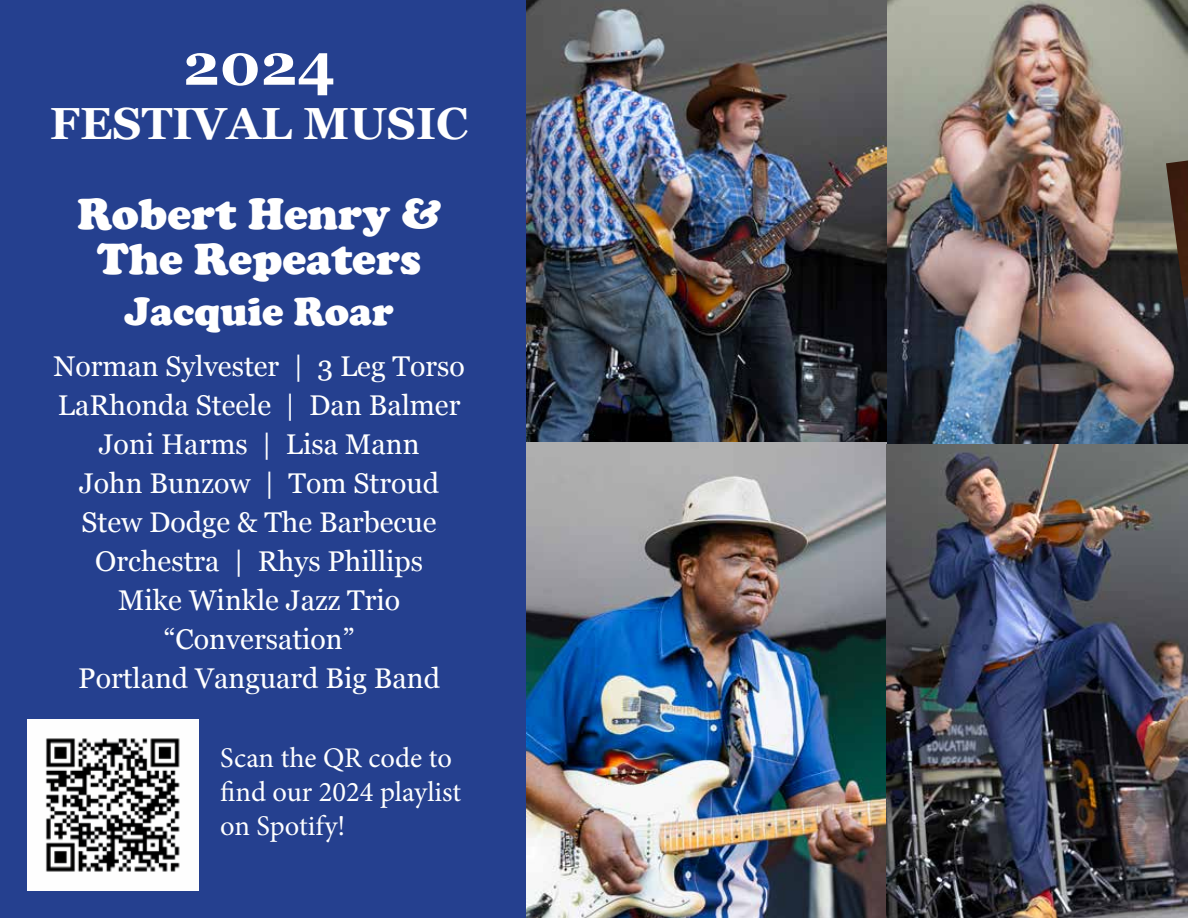
<style>
.page{position:relative;width:1188px;height:918px;background:#25408f}
.page>*{position:absolute;margin:0;border:0;box-sizing:border-box;transform-origin:0 0}
.t1{font:700 58.5px "Georgia";color:#fff}
.t2{font:900 45px/45px "Cooper";color:#fff;text-align:center}
.t3{font:700 45px "Georgia";color:#fff}
.t4{font:900 40.5px "Cooper";color:#fff}
.t5{font:28.5px/39px "Georgia";color:#fff;text-align:center}
.t6{font:28.5px/34.2px "Minion Pro";color:#fff}
</style>
<div class="page">
<img style="left:526px;top:0;width:662px;height:445px">
<img style="left:526px;top:442px;width:360px;height:476px">
<img style="left:886px;top:445px;width:302px;height:473px">
<img style="left:1166px;top:160px;width:22px;height:171px">
<img style="left:27px;top:719px;width:172px;height:172px">
<h1 class="t1" style="left:183px;top:20px;width:154px">2024</h1>
<h2 class="t3" style="left:50px;top:89px;width:420px">FESTIVAL MUSIC</h2>
<h2 class="t2" style="left:78px;top:191px;width:365px">Robert Henry &amp;<br>The Repeaters</h2>
<h3 class="t4" style="left:125px;top:288px;width:270px">Jacquie Roar</h3>
<p class="t5" style="left:54px;top:345px;width:413px">Norman Sylvester | 3 Leg Torso<br>LaRhonda Steele | Dan Balmer<br>Joni Harms | Lisa Mann<br>John Bunzow | Tom Stroud<br>Stew Dodge &amp; The Barbecue<br>Orchestra | Rhys Phillips<br>Mike Winkle Jazz Trio “Conversation”<br>Portland Vanguard Big Band</p>
<p class="t6" style="left:220px;top:741px;width:242px">Scan the QR code to find our 2024 playlist on Spotify!</p>
</div>
